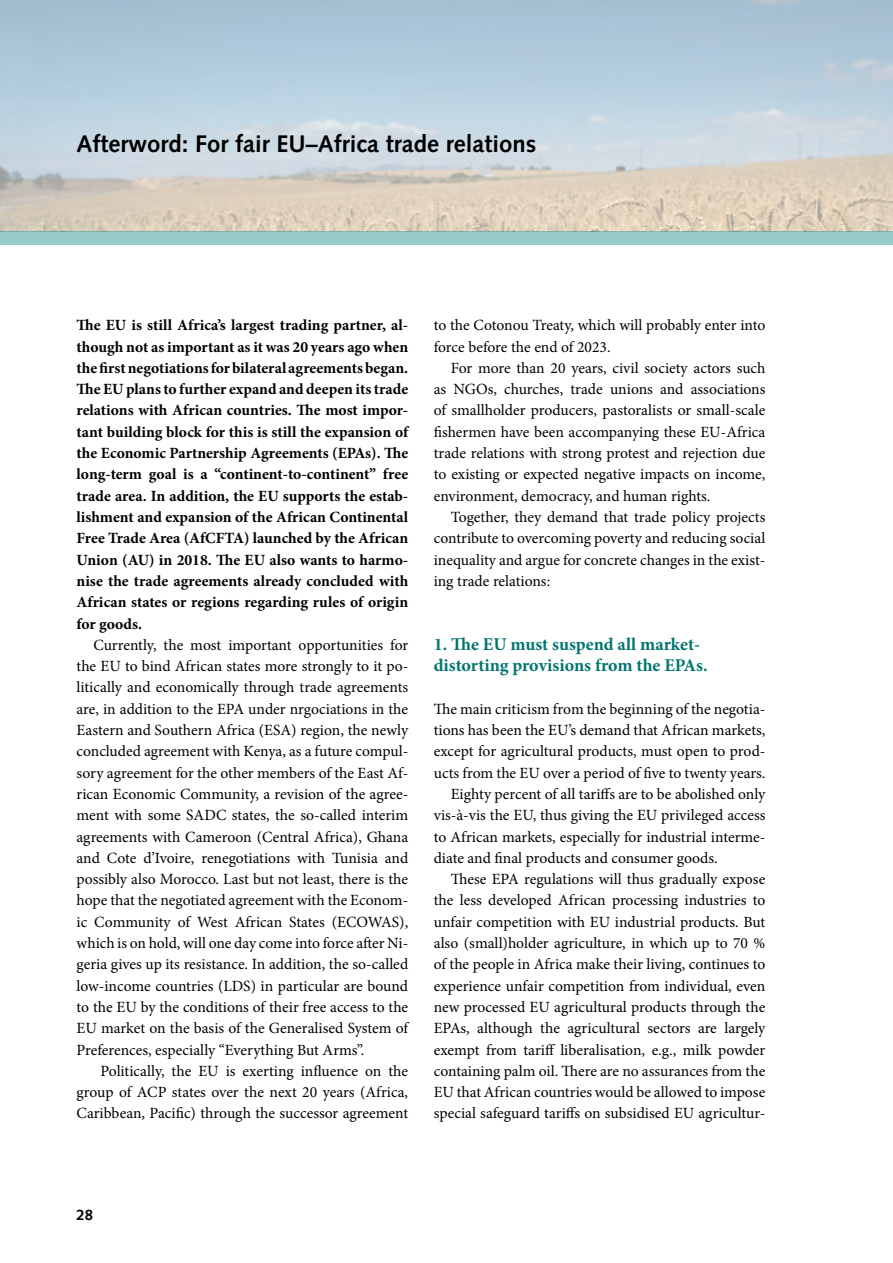
<style>
.page{position:relative;width:893px;height:1263px;background:#fff}
.page>*{position:absolute;margin:0;border:0;box-sizing:border-box;transform-origin:0 0}
.t1{font:700 24px "Syntax";color:#000}
.t2{font:700 18px/21.3px "Minion Pro";color:#00756e}
.t3{font:15.6px/21.3px "Minion Pro";color:#000;text-align:justify}
.t4{font:700 15.6px/21.3px "Minion Pro";color:#000;text-align:justify}
.t5{font:700 15px "Syntax";color:#000}
</style>
<div class="page">
<img style="left:0;top:0;width:893px;height:232px">
<div style="left:0;top:232px;width:893px;height:13px;background:#97ccc9"></div>
<h1 class="t1" style="left:77px;top:130px;width:461px">Afterword: For fair EU–Africa trade relations</h1>
<p class="t4" style="left:77px;top:314px;width:333px">The EU is still Africa’s largest trading partner, al&shy;though not as important as it was 20 years ago when the first negotiations for bilateral agreements began.<br>The EU plans to further expand and deepen its trade relations with African countries. The most impor&shy;tant building block for this is still the expansion of the Economic Partnership Agreements (EPAs). The long-term goal is a “continent-to-continent” free trade area. In addition, the EU supports the estab&shy;lishment and expansion of the African Continental Free Trade Area (AfCFTA) launched by the African Union (AU) in 2018. The EU also wants to harmo&shy;nise the trade agreements already concluded with African states or regions regarding rules of origin for goods.</p>
<p class="t3" style="left:77px;top:634px;width:333px;text-indent:17px">Currently, the most important opportunities for the EU to bind African states more strongly to it po&shy;litically and economically through trade agreements are, in addition to the EPA under nrgociations in the Eastern and Southern Africa (ESA) region, the newly concluded agreement with Kenya, as a future compul&shy;sory agreement for the other members of the East Af&shy;rican Economic Community, a revision of the agree&shy;ment with some SADC states, the so-called interim agreements with Cameroon (Central Africa), Ghana and Cote d’Ivoire, renegotiations with Tunisia and possibly also Morocco. Last but not least, there is the hope that the negotiated agreement with the Econom&shy;ic Community of West African States (ECOWAS), which is on hold, will one day come into force after Ni&shy;geria gives up its resistance. In addition, the so-called low-income countries (LDS) in particular are bound to the EU by the conditions of their free access to the EU market on the basis of the Generalised System of Preferences, especially “Everything But Arms”.</p>
<p class="t3" style="left:77px;top:1060px;width:333px;text-indent:24px">Politically, the EU is exerting influence on the group of ACP states over the next 20 years (Africa, Caribbean, Pacific) through the successor agreement</p>
<p class="t3" style="left:434px;top:315px;width:333px">to the Cotonou Treaty, which will probably enter into force before the end of 2023.</p>
<p class="t3" style="left:434px;top:357px;width:333px;text-indent:17px">For more than 20 years, civil society actors such as NGOs, churches, trade unions and associations of smallholder producers, pastoralists or small-scale fishermen have been accompanying these EU-Africa trade relations with strong protest and rejection due to existing or expected negative impacts on income, environment, democracy, and human rights.</p>
<p class="t3" style="left:434px;top:506px;width:333px;text-indent:17px">Together, they demand that trade policy projects contribute to overcoming poverty and reducing social inequality and argue for concrete changes in the exist&shy;ing trade relations:</p>
<p class="t2" style="left:434px;top:633px;width:275px">1. The EU must suspend all market&shy;distorting provisions from the EPAs.</p>
<p class="t3" style="left:434px;top:698px;width:333px">The main criticism from the beginning of the negotia-</p>
<p class="t3" style="left:434px;top:719px;width:333px">tions has been the EU’s demand that African markets,</p>
<p class="t3" style="left:434px;top:741px;width:333px">except for agricultural products, must open to prod-</p>
<p class="t3" style="left:434px;top:762px;width:333px">ucts from the EU over a period of five to twenty years.</p>
<p class="t3" style="left:451px;top:783px;width:316px">Eighty percent of all tariffs are to be abolished only</p>
<p class="t3" style="left:434px;top:805px;width:333px">vis-à-vis the EU, thus giving the EU privileged access</p>
<p class="t3" style="left:434px;top:826px;width:333px">to African markets, especially for industrial interme-</p>
<p class="t3" style="left:434px;top:847px;width:285px">diate and final products and consumer goods.</p>
<p class="t3" style="left:451px;top:868px;width:316px">These EPA regulations will thus gradually expose</p>
<p class="t3" style="left:434px;top:890px;width:333px">the less developed African processing industries to</p>
<p class="t3" style="left:434px;top:911px;width:333px">unfair competition with EU industrial products. But</p>
<p class="t3" style="left:434px;top:932px;width:333px">also (small)holder agriculture, in which up to 70 %</p>
<p class="t3" style="left:434px;top:954px;width:333px">of the people in Africa make their living, continues to</p>
<p class="t3" style="left:434px;top:975px;width:333px">experience unfair competition from individual, even</p>
<p class="t3" style="left:434px;top:996px;width:333px">new processed EU agricultural products through the</p>
<p class="t3" style="left:434px;top:1018px;width:333px">EPAs, although the agricultural sectors are largely</p>
<p class="t3" style="left:434px;top:1039px;width:333px">exempt from tariff liberalisation, e.g., milk powder</p>
<p class="t3" style="left:434px;top:1060px;width:333px">containing palm oil. There are no assurances from the</p>
<p class="t3" style="left:434px;top:1081px;width:333px">EU that African countries would be allowed to impose</p>
<p class="t3" style="left:434px;top:1103px;width:333px">special safeguard tariffs on subsidised EU agricultur-</p>
<p class="t5" style="left:77px;top:1206px;width:18px">28</p>
</div>
